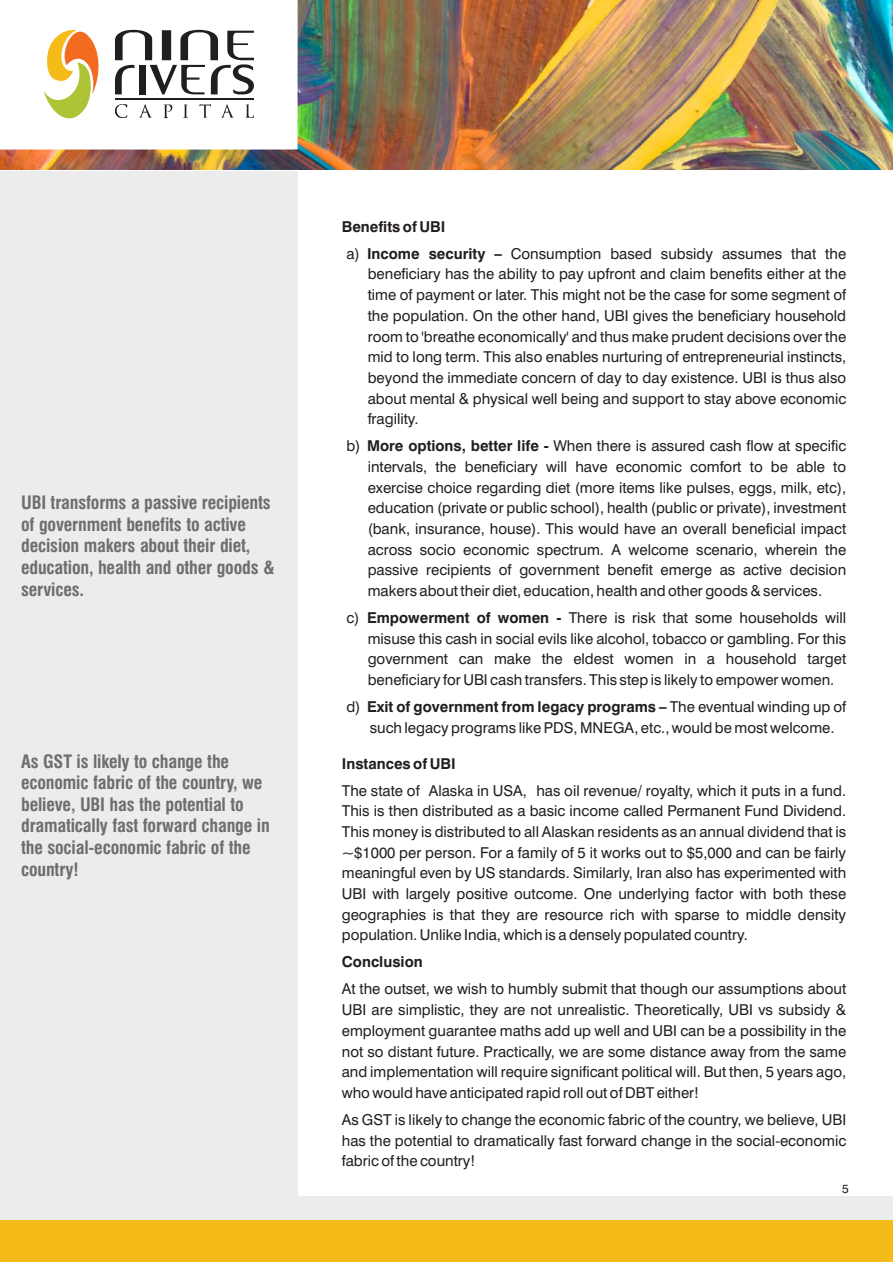
<style>
.page{position:relative;width:893px;height:1262px;background:#fff}
.page>*{position:absolute;margin:0;border:0;box-sizing:border-box;transform-origin:0 0}
.t1{font:700 condensed 18px/21.6px "Swiss 721 BT";letter-spacing:-.01em;color:#6d6e70}
.t2{font:15px/20.7px "Swiss 721 BT";color:#231f20;text-align:justify}
.t3{font:700 15px/27px "Swiss 721 BT";color:#231f20}
.t4{font:12px "Swiss 721 BT";color:#231f20}
.s1{font-weight:700}
.s2{font-weight:400}
</style>
<div class="page">
<img style="left:0;top:0;width:892px;height:170px">
<div style="left:0;top:0;width:297px;height:149px;background:#fff"></div>
<svg style="left:115px;top:104px;width:139px;height:14px"></svg>
<hr style="left:115px;top:99px;width:139px;height:1px;background:#211e1f">
<svg style="left:115px;top:30px;width:139px;height:64px"></svg>
<svg style="left:44px;top:29px;width:55px;height:90px"></svg>
<div style="left:0;top:1195px;width:892px;height:62px;background:#ebecec"></div>
<div style="left:0;top:1220px;width:892px;height:41px;background:#f4bb19"></div>
<p class="t1" style="left:21px;top:493px;width:255px">UBI transforms a passive recipients of government benefits to active decision makers about their diet, education, health and other goods &amp; services.</p>
<p class="t1" style="left:21px;top:751px;width:250px">As GST is likely to change the economic fabric of the country, we believe, UBI has the potential to dramatically fast forward change in the social-economic fabric of the country!</p>
<p class="t3" style="left:367px;top:214px;width:136px;text-indent:-25px">Benefits of UBI<br>Income security –</p>
<p class="t2" style="left:346px;top:245px;width:15px">a)</p>
<p class="t2" style="left:367px;top:245px;width:480px;text-indent:143px">Consumption based subsidy assumes that the beneficiary has the ability to pay upfront and claim benefits either at the time of payment or later. This might not be the case for some segment of the population. On the other hand, UBI gives the beneficiary household room to 'breathe economically' and thus make prudent decisions over the mid to long term. This also enables nurturing of entrepreneurial instincts, beyond the immediate concern of day to day existence. UBI is thus also about mental &amp; physical well being and support to stay above economic fragility.</p>
<p class="t2" style="left:367px;top:458px;width:480px">intervals, the beneficiary will have economic comfort to be able to exercise choice regarding diet (more items like pulses, eggs, milk, etc), education (private or public school), health (public or private), investment (bank, insurance, house). This would have an overall beneficial impact across socio economic spectrum. A welcome scenario, wherein the passive recipients of government benefit emerge as active decision makers about their diet, education, health and other goods &amp; services.</p>
<p class="t2" style="left:346px;top:609px;width:14px">c)</p>
<p class="t2" style="left:367px;top:609px;width:480px;text-indent:201px">There is risk that some households will misuse this cash in social evils like alcohol, tobacco or gambling. For this government can make the eldest women in a household target beneficiary for UBI cash transfers. This step is likely to empower women.</p>
<p class="t2" style="left:370px;top:718px;width:466px">such legacy programs like PDS, MNEGA, etc., would be most welcome.</p>
<p class="t2" style="left:346px;top:437px;width:501px">b) <span class="s1">More options, better life -</span> When there is assured cash flow at specific</p>
<p class="t3" style="left:367px;top:606px;width:196px">Empowerment of women -</p>
<p class="t3" style="left:346px;top:695px;width:501px"><span class="s2">d)</span> Exit of government from legacy programs – <span class="s2">The eventual winding up of</span></p>
<p class="t3" style="left:342px;top:751px;width:115px">Instances of UBI</p>
<p class="t2" style="left:342px;top:781px;width:506px">The state of Alaska in USA, has oil revenue/ royalty, which it puts in a fund.<br>This is then distributed as a basic income called Permanent Fund Dividend.<br>This money is distributed to all Alaskan residents as an annual dividend that is ~$1000 per person. For a family of 5 it works out to $5,000 and can be fairly meaningful even by US standards. Similarly, Iran also has experimented with UBI with largely positive outcome. One underlying factor with both these geographies is that they are resource rich with sparse to middle density population. Unlike India, which is a densely populated country.</p>
<p class="t2" style="left:342px;top:980px;width:506px">At the outset, we wish to humbly submit that though our assumptions about UBI are simplistic, they are not unrealistic. Theoretically, UBI vs subsidy &amp; employment guarantee maths add up well and UBI can be a possibility in the not so distant future. Practically, we are some distance away from the same and implementation will require significant political will. But then, 5 years ago, who would have anticipated rapid roll out of DBT either!</p>
<p class="t2" style="left:342px;top:1110px;width:506px">As GST is likely to change the economic fabric of the country, we believe, UBI has the potential to dramatically fast forward change in the social-economic fabric of the country!</p>
<p class="t4" style="left:842px;top:1184px;width:8px">5</p>
<p class="t3" style="left:342px;top:950px;width:82px">Conclusion</p>
</div>
